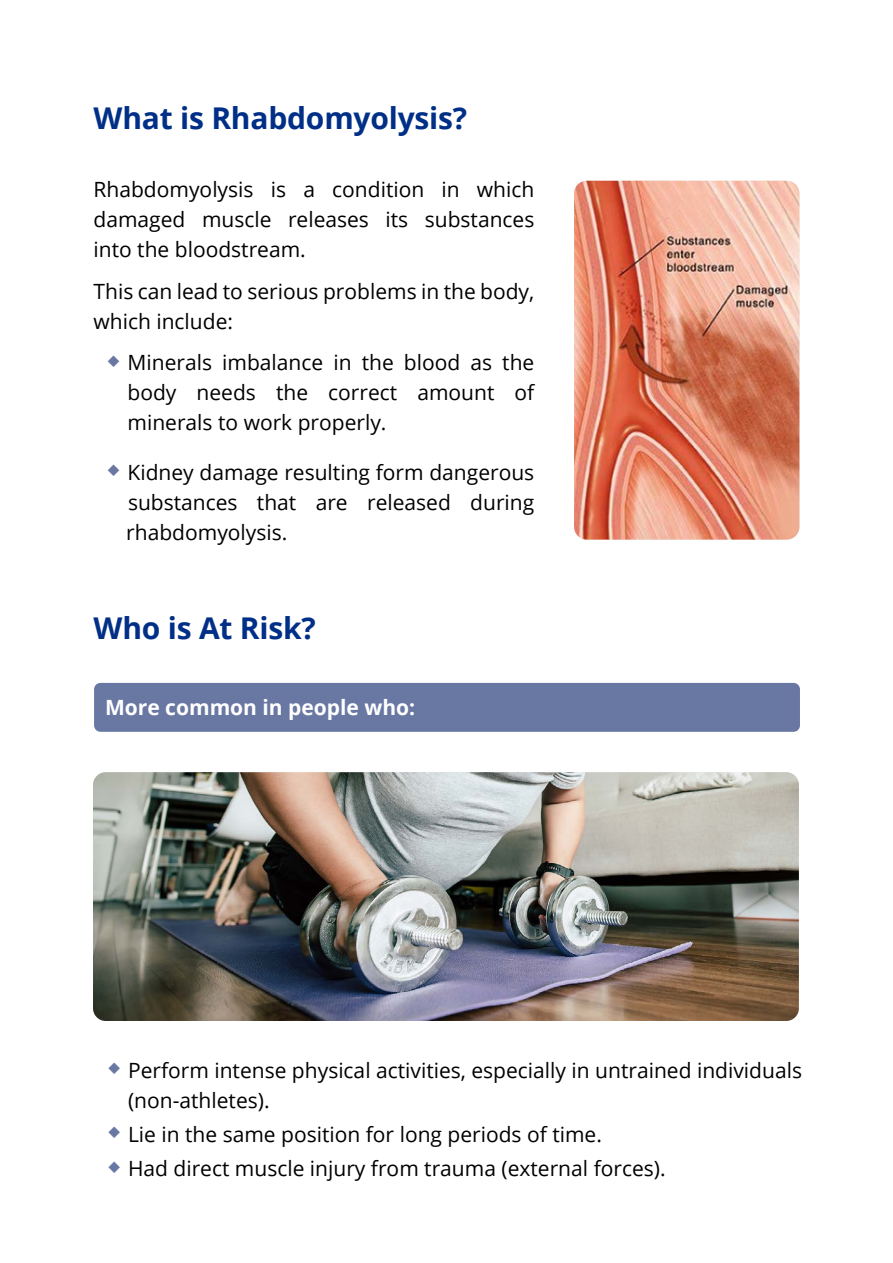
<style>
.page{position:relative;width:893px;height:1263px;background:#fff}
.page>*{position:absolute;margin:0;border:0;box-sizing:border-box;transform-origin:0 0}
.t1{font:700 30px "Open Sans";letter-spacing:-.005em;color:#002f87}
.t2{font:21px/30px "Open Sans";color:#000;text-align:justify}
.t3{font:700 21px "Open Sans";color:#fff}
</style>
<div class="page">
<img style="left:574px;top:181px;width:225px;height:359px">
<div style="left:94px;top:683px;width:706px;height:49px;background:#6977a3;border-radius:6px"></div>
<img style="left:93px;top:772px;width:706px;height:249px">
<h1 class="t1" style="left:94px;top:97px;width:375px">What is Rhabdomyolysis?</h1>
<p class="t2" style="left:94px;top:174px;width:442px">Rhabdomyolysis is a condition in which damaged muscle releases its substances into the bloodstream.</p>
<p class="t2" style="left:94px;top:275px;width:442px">This can lead to serious problems in the body, which include:</p>
<p class="t2" style="left:128px;top:347px;width:408px">Minerals imbalance in the blood as the body needs the correct amount of minerals to work properly.</p>
<p class="t2" style="left:126px;top:456px;width:410px">Kidney damage resulting form dangerous substances that are released during rhabdomyolysis.</p>
<h1 class="t1" style="left:94px;top:607px;width:224px">Who is At Risk?</h1>
<p class="t3" style="left:105px;top:692px;width:312px">More common in people who:</p>
<p class="t2" style="left:128px;top:1054px;width:675px">Perform intense physical activities, especially in untrained individuals (non-athletes).</p>
<p class="t2" style="left:128px;top:1116px;width:539px;line-height:34.2px">Lie in the same position for long periods of time.<br>Had direct muscle injury from trauma (external forces).</p>
</div>
